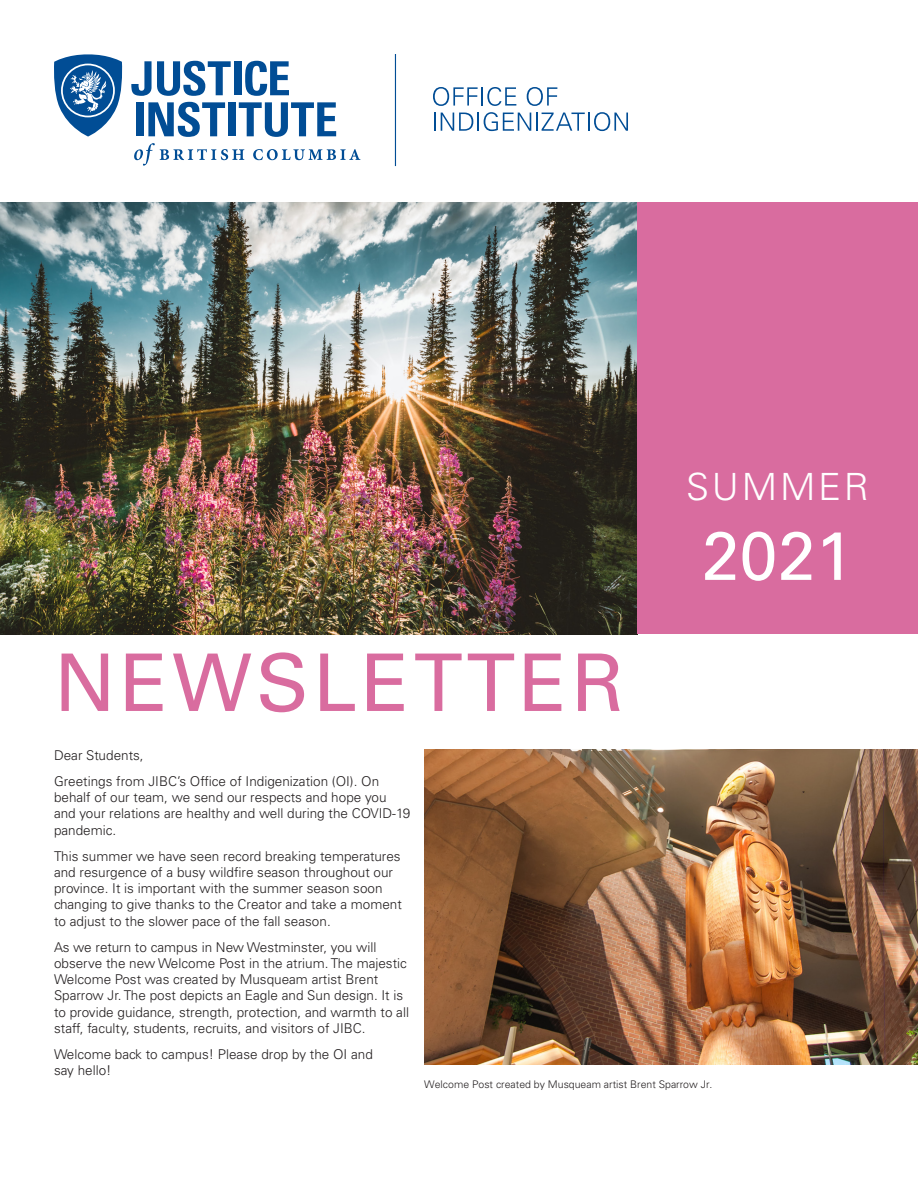
<style>
.page{position:relative;width:918px;height:1188px;background:#fff}
.page>*{position:absolute;margin:0;border:0;box-sizing:border-box;transform-origin:0 0}
.t1{font:79.5px "Univers LT Std";letter-spacing:.05em;color:#d96c9f}
.t2{font:68.4px "Univers LT Std";color:#fff}
.t3{font:300 37.5px "Univers LT Std";letter-spacing:.075em;color:#fff}
.t4{font:300 13.5px/16.2px "Univers LT Std";color:#231f20}
.t5{font:300 10.5px "Univers LT Std";color:#231f20}
</style>
<div class="page">
<svg style="left:433px;top:87px;width:83px;height:19px"></svg>
<svg style="left:527px;top:87px;width:30px;height:19px"></svg>
<svg style="left:434px;top:112px;width:194px;height:19px"></svg>
<hr style="left:395px;top:54px;width:1px;height:112px;background:#014d95">
<svg style="left:54px;top:54px;width:68px;height:83px"></svg>
<svg style="left:131px;top:61px;width:100px;height:35px"></svg>
<div style="left:234px;top:61px;width:7px;height:34px;background:#014d95"></div>
<svg style="left:245px;top:61px;width:44px;height:35px"></svg>
<div style="left:136px;top:102px;width:7px;height:34px;background:#014d95"></div>
<svg style="left:148px;top:102px;width:77px;height:35px"></svg>
<div style="left:228px;top:102px;width:7px;height:34px;background:#014d95"></div>
<svg style="left:239px;top:102px;width:97px;height:35px"></svg>
<svg style="left:134px;top:143px;width:110px;height:23px"></svg>
<svg style="left:253px;top:149px;width:107px;height:11px"></svg>
<img style="left:0;top:202px;width:637px;height:432px">
<div style="left:637px;top:202px;width:281px;height:432px;background:#d96c9f"></div>
<img style="left:424px;top:750px;width:494px;height:315px">
<p class="t1" style="left:54px;top:636px;width:572px">NEWSLETTER</p>
<p class="t4" style="left:54px;top:747px;width:91px">Dear Students,</p>
<p class="t4" style="left:54px;top:773px;width:358px">Greetings from JIBC’s Office of Indigenization (OI). On behalf of our team, we send our respects and hope you and your relations are healthy and well during the COVID-19 pandemic.</p>
<p class="t4" style="left:54px;top:848px;width:349px">This summer we have seen record breaking temperatures and resurgence of a busy wildfire season throughout our province. It is important with the summer season soon changing to give thanks to the Creator and take a moment to adjust to the slower pace of the fall season.</p>
<p class="t4" style="left:54px;top:939px;width:357px">As we return to campus in New Westminster, you will observe the new Welcome Post in the atrium. The majestic Welcome Post was created by Musqueam artist Brent Sparrow Jr. The post depicts an Eagle and Sun design. It is to provide guidance, strength, protection, and warmth to all staff, faculty, students, recruits, and visitors of JIBC.</p>
<p class="t4" style="left:54px;top:1046px;width:320px">Welcome back to campus! Please drop by the OI and say hello!</p>
<p class="t3" style="left:686px;top:464px;width:184px">SUMMER</p>
<p class="t2" style="left:701px;top:515px;width:154px">2021</p>
<p class="t5" style="left:424px;top:1078px;width:290px">Welcome Post created by Musqueam artist Brent Sparrow Jr.</p>
</div>
